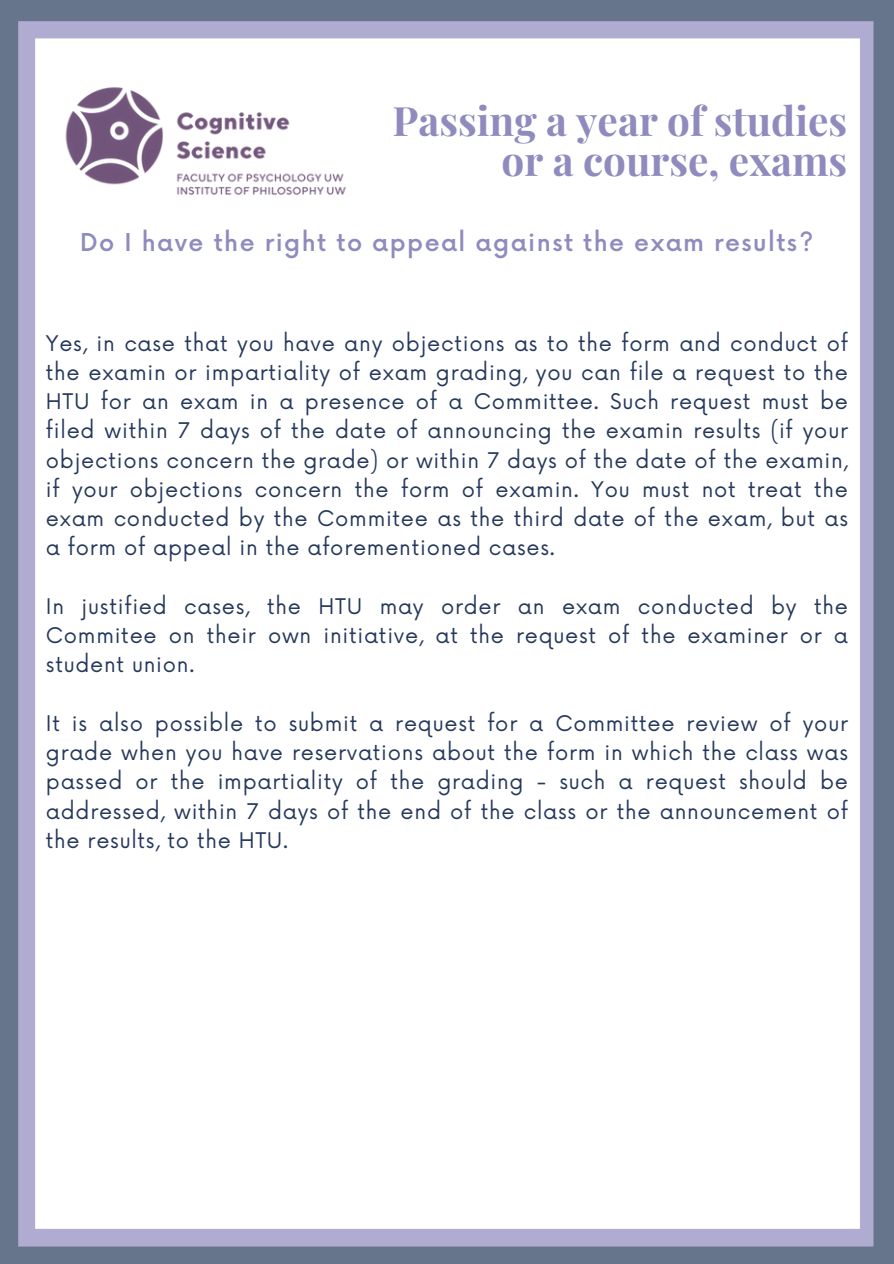
<style>
.page{position:relative;width:894px;height:1264px;background:#fff}
.page>*{position:absolute;margin:0;border:0;box-sizing:border-box;transform-origin:0 0}
.t1{font:700 40.5px/39.3px "Playfair Display";color:#8f8bbe;text-align:right}
.t2{font:500 24px "Now";letter-spacing:.06em;color:#8f8bbe}
.t3{font:21px/29.2px "Now";letter-spacing:.035em;color:#25385b;text-align:justify}
</style>
<div class="page">
<img style="left:0;top:0;width:893px;height:1263px">
<img style="left:56px;top:68px;width:303px;height:145px">
<p class="t1" style="left:392px;top:100px;width:456px">Passing a year of studies or a course, exams</p>
<p class="t2" style="left:80px;top:229px;width:734px">Do I have the right to appeal against the exam results?</p>
<p class="t3" style="left:46px;top:329px;width:803px">Yes, in case that you have any objections as to the form and conduct of the examin or impartiality of exam grading, you can file a request to the HTU for an exam in a presence of a Committee. Such request must be filed within 7 days of the date of announcing the examin results (if your objections concern the grade) or within 7 days of the date of the examin, if your objections concern the form of examin. You must not treat the exam conducted by the Commitee as the third date of the exam, but as a form of appeal in the aforementioned cases.</p>
<h1 class="t3" style="left:46px;top:592px;width:803px">In justified cases, the HTU may order an exam conducted by the Commitee on their own initiative, at the request of the examiner or a student union.</h1>
<h2 class="t3" style="left:46px;top:709px;width:803px">It is also possible to submit a request for a Committee review of your grade when you have reservations about the form in which the class was passed or the impartiality of the grading - such a request should be addressed, within 7 days of the end of the class or the announcement of the results, to the HTU.</h2>
</div>
